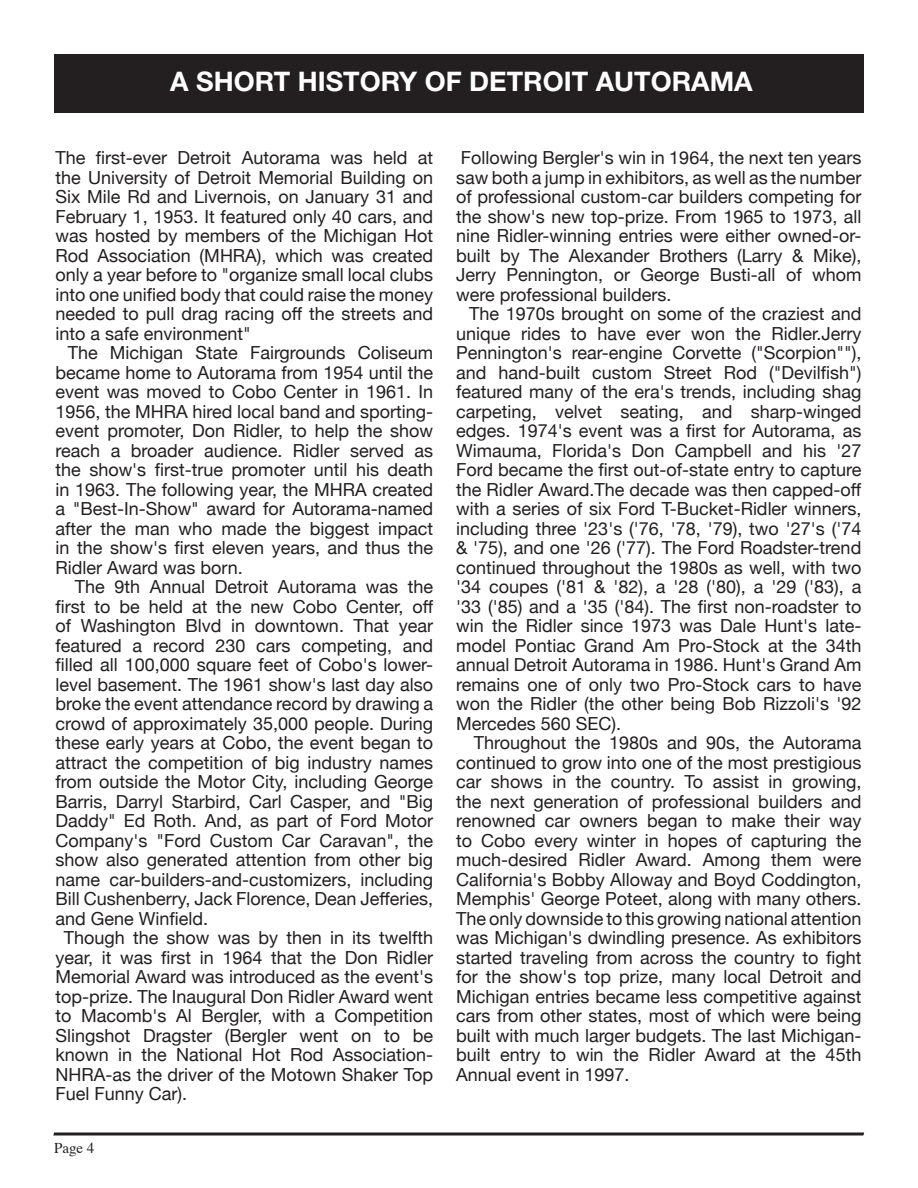
<style>
.page{position:relative;width:918px;height:1188px;background:#fff}
.page>*{position:absolute;margin:0;border:0;box-sizing:border-box;transform-origin:0 0}
.t1{font:700 27px "Helvetica Neue";color:#fff}
.t2{font:18px/19.5px "Helvetica Neue";color:#231f20;text-align:justify}
.t3{font:15px "Times";color:#231f20}
</style>
<div class="page">
<svg style="left:53px;top:1132px;width:812px;height:4px;background:#595657"></svg>
<div style="left:54px;top:54px;width:810px;height:58px;background:#231f20"></div>
<p class="t1" style="left:170px;top:65px;width:584px">A SHORT HISTORY OF DETROIT AUTORAMA</p>
<p class="t2" style="left:56px;top:149px;width:379px">The first-ever Detroit Autorama was held at the University of Detroit Memorial Building on Six Mile Rd and Livernois, on January 31 and February 1, 1953. It featured only 40 cars, and was hosted by members of the Michigan Hot Rod Association (MHRA), which was created only a year before to "organize small local clubs into one unified body that could raise the money needed to pull drag racing off the streets and into a safe environment"</p>
<p class="t2" style="left:56px;top:344px;width:379px;text-indent:12px">The Michigan State Fairgrounds Coliseum became home to Autorama from 1954 until the event was moved to Cobo Center in 1961. In 1956, the MHRA hired local band and sporting&shy;event promoter, Don Ridler, to help the show reach a broader audience. Ridler served as the show's first-true promoter until his death in 1963. The following year, the MHRA created a "Best-In-Show" award for Autorama-named after the man who made the biggest impact in the show's first eleven years, and thus the Ridler Award was born.</p>
<p class="t2" style="left:56px;top:578px;width:379px;text-indent:19px">The 9th Annual Detroit Autorama was the first to be held at the new Cobo Center, off of Washington Blvd in downtown. That year featured a record 230 cars competing, and filled all 100,000 square feet of Cobo's lower&shy;level basement. The 1961 show's last day also broke the event attendance record by drawing a crowd of approximately 35,000 people. During these early years at Cobo, the event began to attract the competition of big industry names from outside the Motor City, including George Barris, Darryl Starbird, Carl Casper, and "Big Daddy" Ed Roth. And, as part of Ford Motor Company's "Ford Custom Car Caravan", the show also generated attention from other big name car-builders-and-customizers, including Bill Cushenberry, Jack Florence, Dean Jefferies, and Gene Winfield.</p>
<p class="t2" style="left:56px;top:929px;width:379px;text-indent:8px">Though the show was by then in its twelfth year, it was first in 1964 that the Don Ridler Memorial Award was introduced as the event's top-prize. The Inaugural Don Ridler Award went to Macomb's Al Bergler, with a Competition Slingshot Dragster (Bergler went on to be known in the National Hot Rod Association-NHRA-as the driver of the Motown Shaker Top Fuel Funny Car).</p>
<p class="t3" style="left:54px;top:1134px;width:42px">Page 4</p>
<p class="t2" style="left:456px;top:149px;width:407px">Following Bergler's win in 1964, the next ten years saw both a jump in exhibitors, as well as the number of professional custom-car builders competing for the show's new top-prize. From 1965 to 1973, all nine Ridler-winning entries were either owned-or&shy;built by The Alexander Brothers (Larry &amp; Mike), Jerry Pennington, or George Busti-all of whom were professional builders.</p>
<p class="t2" style="left:456px;top:305px;width:407px;text-indent:13px">The 1970s brought on some of the craziest and unique rides to have ever won the Ridler.Jerry Pennington's rear-engine Corvette ("Scorpion""), and hand-built custom Street Rod ("Devilfish") featured many of the era's trends, including shag carpeting, velvet seating, and sharp-winged edges. 1974's event was a first for Autorama, as Wimauma, Florida's Don Campbell and his '27<br>Ford became the first out-of-state entry to capture the Ridler Award.The decade was then capped-off with a series of six Ford T-Bucket-Ridler winners, including three '23's ('76, '78, '79), two '27's ('74 &amp; '75), and one '26 ('77). The Ford Roadster-trend continued throughout the 1980s as well, with two '34 coupes ('81 &amp; '82), a '28 ('80), a '29 ('83), a '33 ('85) and a '35 ('84). The first non-roadster to win the Ridler since 1973 was Dale Hunt's late&shy;model Pontiac Grand Am Pro-Stock at the 34th annual Detroit Autorama in 1986. Hunt's Grand Am remains one of only two Pro-Stock cars to have won the Ridler (the other being Bob Rizzoli's '92<br>Mercedes 560 SEC).</p>
<p class="t2" style="left:456px;top:734px;width:407px;text-indent:18px">Throughout the 1980s and 90s, the Autorama continued to grow into one of the most prestigious car shows in the country. To assist in growing, the next generation of professional builders and renowned car owners began to make their way to Cobo every winter in hopes of capturing the much-desired Ridler Award. Among them were California's Bobby Alloway and Boyd Coddington, Memphis' George Poteet, along with many others.<br>The only downside to this growing national attention was Michigan's dwindling presence. As exhibitors started traveling from across the country to fight for the show's top prize, many local Detroit and Michigan entries became less competitive against cars from other states, most of which were being built with much larger budgets. The last Michigan&shy;built entry to win the Ridler Award at the 45th Annual event in 1997.</p>
</div>
